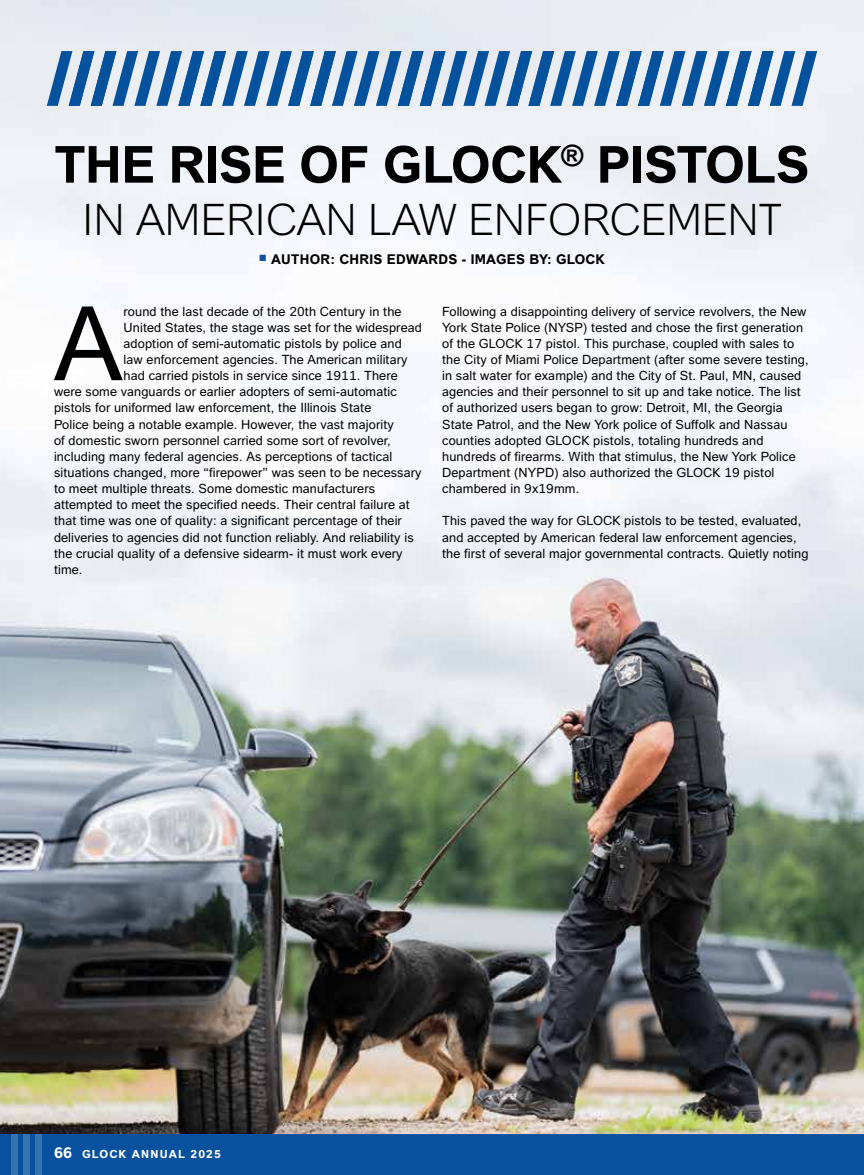
<style>
.page{position:relative;width:864px;height:1175px;background:#fff}
.page>*{position:absolute;margin:0;border:0;box-sizing:border-box;transform-origin:0 0}
.t1{font:102.9px "GLOCK Sans";color:#000}
.t2{font:700 51px "GLOCK Sans";letter-spacing:-.01em;color:#000}
.t3{font:300 43.5px "GLOCK Sans";letter-spacing:-.01em;color:#000}
.t4{font:700 13.5px "GLOCK Sans";letter-spacing:.02em;color:#000}
.t5{font:12.75px/16.2px "GLOCK Sans";letter-spacing:.01em;color:#000}
.t6{font:700 11.25px "GLOCK Sans";letter-spacing:.1em;color:#fff}
.s1{font-size:15px}
</style>
<div class="page">
<img style="left:0;top:0;width:864px;height:1134px">
<svg style="left:47px;top:51px;width:770px;height:55px;background:#769fc8"></svg>
<div style="left:0;top:1134px;width:864px;height:40px;background:#07519f"></div>
<div style="left:11px;top:1133px;width:7px;height:41px;background:#3773b1"></div>
<div style="left:23px;top:1133px;width:7px;height:41px;background:#3773b1"></div>
<div style="left:35px;top:1133px;width:7px;height:41px;background:#3773b1"></div>
<h2 class="t2" style="left:54px;top:135px;width:757px">THE RISE OF GLOCK<sup>®</sup> PISTOLS</h2>
<h3 class="t3" style="left:82px;top:195px;width:702px">IN AMERICAN LAW ENFORCEMENT</h3>
<p class="t4" style="left:259px;top:251px;width:348px"><sup>■</sup> AUTHOR: CHRIS EDWARDS - IMAGES BY: GLOCK</p>
<h1 class="t1" style="left:54px;top:285px;width:70px">A</h1>
<p class="t5" style="left:124px;top:303px;width:279px">round the last decade of the 20th Century in the</p>
<p class="t5" style="left:124px;top:319px;width:300px">United States, the stage was set for the widespread</p>
<p class="t5" style="left:124px;top:335px;width:280px">adoption of semi-automatic pistols by police and</p>
<p class="t5" style="left:124px;top:351px;width:285px">law enforcement agencies. The American military</p>
<p class="t5" style="left:124px;top:368px;width:276px">had carried pistols in service since 1911. There</p>
<p class="t5" style="left:54px;top:384px;width:344px">were some vanguards or earlier adopters of semi-automatic</p>
<p class="t5" style="left:54px;top:400px;width:319px">pistols for uniformed law enforcement, the Illinois State</p>
<p class="t5" style="left:54px;top:416px;width:341px">Police being a notable example. However, the vast majority</p>
<p class="t5" style="left:54px;top:432px;width:338px">of domestic sworn personnel carried some sort of revolver,</p>
<p class="t5" style="left:54px;top:448px;width:340px">including many federal agencies. As perceptions of tactical</p>
<p class="t5" style="left:54px;top:464px;width:369px">situations changed, more “firepower” was seen to be necessary</p>
<p class="t5" style="left:54px;top:480px;width:323px">to meet multiple threats. Some domestic manufacturers</p>
<p class="t5" style="left:54px;top:497px;width:357px">attempted to meet the specified needs. Their central failure at</p>
<p class="t5" style="left:54px;top:513px;width:349px">that time was one of quality: a significant percentage of their</p>
<p class="t5" style="left:54px;top:529px;width:361px">deliveries to agencies did not function reliably. And reliability is</p>
<p class="t5" style="left:54px;top:545px;width:350px">the crucial quality of a defensive sidearm- it must work every</p>
<p class="t5" style="left:54px;top:561px;width:30px">time.</p>
<p class="t5" style="left:442px;top:303px;width:368px">Following a disappointing delivery of service revolvers, the New York State Police (NYSP) tested and chose the first generation of the GLOCK 17 pistol. This purchase, coupled with sales to the City of Miami Police Department (after some severe testing, in salt water for example) and the City of St. Paul, MN, caused agencies and their personnel to sit up and take notice. The list of authorized users began to grow: Detroit, MI, the Georgia State Patrol, and the New York police of Suffolk and Nassau counties adopted GLOCK pistols, totaling hundreds and hundreds of firearms. With that stimulus, the New York Police Department (NYPD) also authorized the GLOCK 19 pistol chambered in 9x19mm.</p>
<p class="t5" style="left:442px;top:513px;width:368px">This paved the way for GLOCK pistols to be tested, evaluated, and accepted by American federal law enforcement agencies, the first of several major governmental contracts. Quietly noting</p>
<p class="t6" style="left:54px;top:1147px;width:168px"><span class="s1">66</span> GLOCK ANNUAL 2025</p>
</div>
